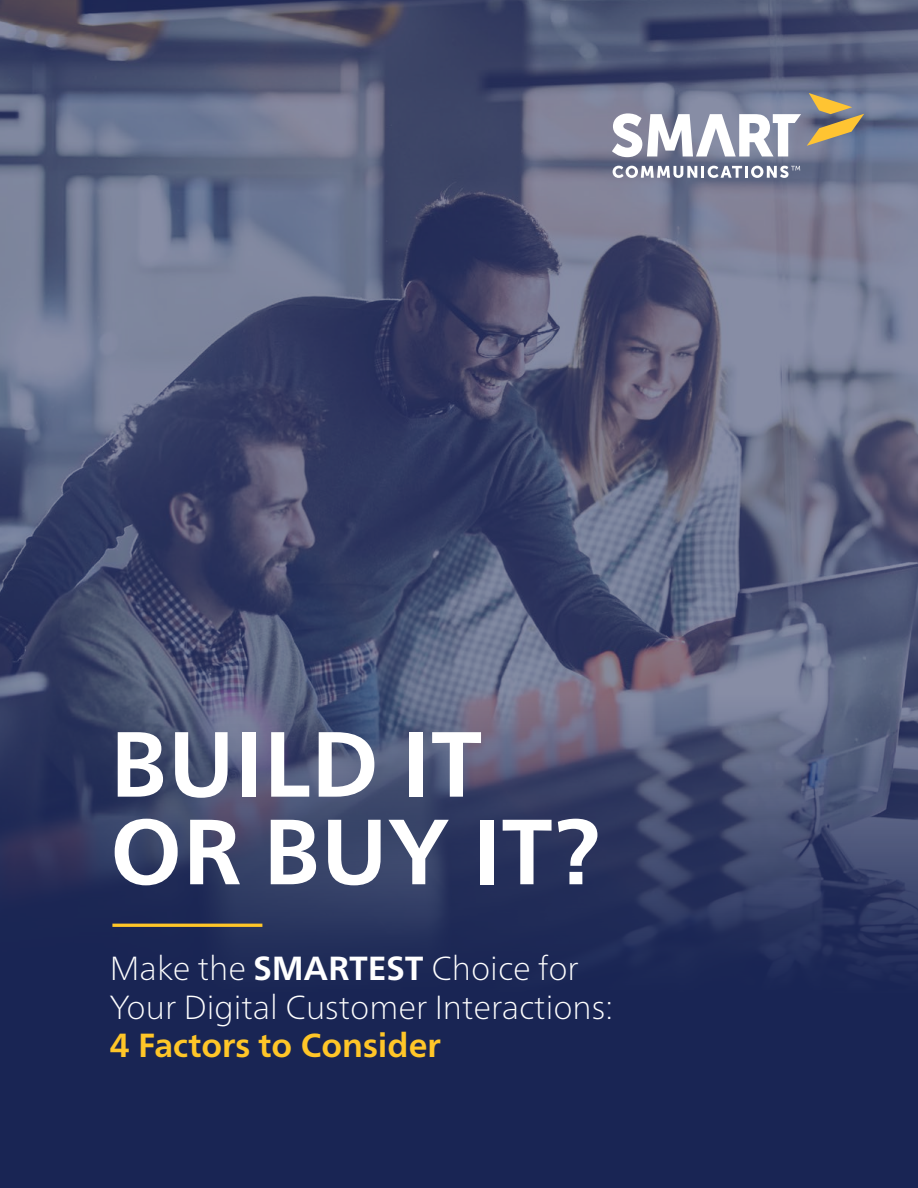
<style>
.page{position:relative;width:918px;height:1188px;background:#192554}
.page>*{position:absolute;margin:0;border:0;box-sizing:border-box;transform-origin:0 0}
.t1{font:700 92.4px/87.6px "Frutiger Neue LT Pro";color:#fff}
.t2{font:100 33.45px/38.5px "Frutiger Neue LT Pro";color:#fff}
.t3{font:700 33.45px "Frutiger Neue LT Pro";color:#ffc628}
.s1{font-weight:700}
</style>
<div class="page">
<img style="left:0;top:0;width:918px;height:966px">
<svg style="left:612px;top:113px;width:189px;height:44px"></svg>
<svg style="left:613px;top:166px;width:187px;height:12px"></svg>
<svg style="left:807px;top:93px;width:57px;height:53px"></svg>
<hr style="left:112px;top:924px;width:150px;height:3px;background:#ffc628">
<h1 class="t1" style="left:110px;top:720px;width:491px">BUILD IT<br>OR BUY IT?</h1>
<p class="t2" style="left:110px;top:949px;width:505px">Make the <span class="s1">SMARTEST</span> Choice for<br>Your Digital Customer Interactions:</p>
<p class="t3" style="left:110px;top:1026px;width:332px">4 Factors to Consider</p>
</div>
